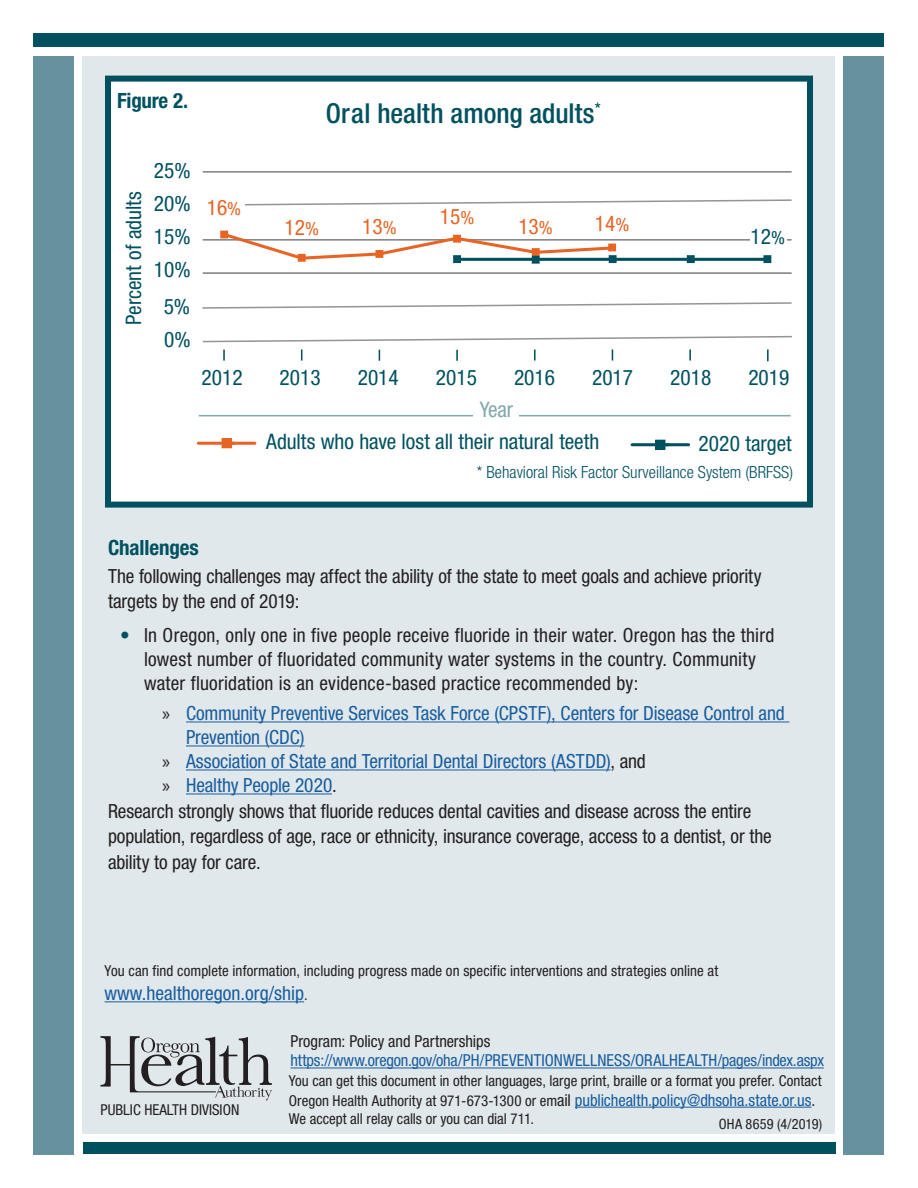
<style>
.page{position:relative;width:918px;height:1188px;background:#fff}
.page>*{position:absolute;margin:0;border:0;box-sizing:border-box;transform-origin:0 0}
.t1{font:500 condensed 27.45px "Helvetica Neue LT Std";color:#005160}
.t2{font:condensed 21.45px/33.6px "Helvetica Neue LT Std";color:#005160}
.t3{font:condensed 21.45px "Helvetica Neue LT Std";color:#e86424}
.t4{font:condensed 21.45px "Helvetica Neue LT Std";color:#7fa8af}
.sub_title{font:700 condensed 21px "Helvetica Neue LT Std";letter-spacing:-.005em;color:#005160}
.Title_Intro{font:700 condensed 21px "Helvetica Neue LT Std";letter-spacing:-.01em;color:#005160}
.body{font:condensed 19.5px/25.5px "Helvetica Neue LT Std";color:#231f20}
.t5{font:condensed 19.5px/24px "Helvetica Neue LT Std";letter-spacing:-.005em;color:#175d9e}
.t6{font:300 condensed 16.8px "Helvetica Neue LT Std";color:#005160}
.body-2{font:condensed 16.5px/19.8px "Helvetica Neue LT Std";color:#175d9e}
.t7{font:condensed 15px/19.8px "Helvetica Neue LT Std";color:#231f20}
.t8{font:condensed 14.25px "Helvetica Neue LT Std";letter-spacing:.015em;color:#231f20}
.s1{font-size:18.3px}
.s2{font-weight:700;color:#005160}
.s3{font-family:"Myriad Pro";font-stretch:normal;color:#231f20}
.s4{color:#231f20}
.s5{font-size:15px;color:#231f20}
.s6{font-size:16.5px}
.s7{font-size:16.5px;color:#175d9e}
</style>
<div class="page">
<div style="left:83px;top:56px;width:752px;height:1078px;background:#e1e8ec"></div>
<div style="left:34px;top:56px;width:40px;height:1098px;background:#66919f"></div>
<div style="left:844px;top:56px;width:40px;height:1098px;background:#66919f"></div>
<div style="left:83px;top:1143px;width:752px;height:11px;background:#005160"></div>
<div style="left:34px;top:34px;width:850px;height:13px;background:#005160"></div>
<svg style="left:100px;top:1036px;width:172px;height:64px"></svg>
<hr style="left:575px;top:1107px;width:236px;height:1px;background:#175d9e">
<hr style="left:186px;top:721px;width:603px;height:1px;background:#175d9e">
<hr style="left:186px;top:745px;width:119px;height:1px;background:#175d9e">
<hr style="left:186px;top:769px;width:424px;height:1px;background:#175d9e">
<hr style="left:186px;top:793px;width:146px;height:1px;background:#175d9e">
<hr style="left:105px;top:1001px;width:199px;height:1px;background:#175d9e">
<hr style="left:290px;top:1068px;width:534px;height:1px;background:#175d9e">
<div style="left:108px;top:79px;width:702px;height:426px;background:#fff"></div>
<svg style="left:245px;top:199px;width:547px;height:7px"></svg>
<hr style="left:203px;top:171px;width:589px;height:2px;background:#808285">
<hr style="left:203px;top:272px;width:589px;height:2px;background:#808285">
<hr style="left:203px;top:239px;width:589px;height:2px;background:#808285">
<hr style="left:198px;top:442px;width:36px;height:3px;background:#e86424">
<hr style="left:230px;top:442px;width:25px;height:3px;background:#e86424">
<div style="left:222px;top:439px;width:9px;height:9px;background:#e86424"></div>
<div style="left:222px;top:438px;width:10px;height:10px;border:1px solid #e86424"></div>
<hr style="left:632px;top:443px;width:36px;height:3px;background:#005160">
<hr style="left:663px;top:443px;width:26px;height:3px;background:#005160">
<div style="left:656px;top:440px;width:9px;height:9px;background:#005160"></div>
<div style="left:655px;top:440px;width:10px;height:10px;border:1px solid #005160"></div>
<svg style="left:202px;top:302px;width:590px;height:7px"></svg>
<svg style="left:202px;top:335px;width:590px;height:8px"></svg>
<hr style="left:199px;top:415px;width:592px;height:1px;background:#7fa8af">
<div style="left:474px;top:396px;width:45px;height:25px;background:#fff"></div>
<svg style="left:223px;top:350px;width:2px;height:11px"></svg>
<svg style="left:456px;top:350px;width:2px;height:11px"></svg>
<svg style="left:767px;top:349px;width:2px;height:12px"></svg>
<div style="left:298px;top:254px;width:8px;height:8px;border:1px solid #e86424"></div>
<div style="left:453px;top:255px;width:8px;height:8px;border:1px solid #005160"></div>
<div style="left:532px;top:256px;width:7px;height:7px;background:#005160"></div>
<div style="left:532px;top:256px;width:8px;height:8px;border:1px solid #005160"></div>
<div style="left:609px;top:255px;width:7px;height:8px;border:1px solid #005160"></div>
<div style="left:687px;top:256px;width:7px;height:7px;background:#005160"></div>
<div style="left:687px;top:255px;width:8px;height:8px;border:1px solid #005160"></div>
<div style="left:764px;top:256px;width:7px;height:7px;background:#005160"></div>
<div style="left:764px;top:255px;width:7px;height:8px;border:1px solid #005160"></div>
<hr style="left:456px;top:258px;width:308px;height:3px;background:#005160">
<svg style="left:220px;top:231px;width:396px;height:30px"></svg>
<div style="left:751px;top:230px;width:36px;height:16px;background:#fff"></div>
<svg style="left:689px;top:350px;width:2px;height:11px"></svg>
<svg style="left:534px;top:350px;width:2px;height:11px"></svg>
<div style="left:105px;top:76px;width:708px;height:432px;border:6px solid #005160"></div>
<p class="Title_Intro" style="left:117px;top:88px;width:72px">Figure 2.</p>
<p class="t1" style="left:326px;top:97px;width:276px">Oral health among adults<sup>*</sup></p>
<p class="t2" style="left:117px;top:325px;width:135px;rotate:-90deg">Percent of adults</p>
<p class="t2" style="left:154px;top:153px;width:38px">25%</p>
<p class="t2" style="left:154px;top:186px;width:38px">20%</p>
<p class="t2" style="left:154px;top:219px;width:38px">15%</p>
<p class="t2" style="left:154px;top:253px;width:38px">10%</p>
<p class="t2" style="left:164px;top:289px;width:28px">5%<br>0%</p>
<p class="t3" style="left:207px;top:195px;width:36px">16<span class="s1">%</span></p>
<p class="t3" style="left:284px;top:215px;width:36px">12<span class="s1">%</span></p>
<p class="t3" style="left:362px;top:214px;width:36px">13<span class="s1">%</span></p>
<p class="t3" style="left:440px;top:204px;width:36px">15<span class="s1">%</span></p>
<p class="t3" style="left:518px;top:214px;width:36px">13<span class="s1">%</span></p>
<p class="t3" style="left:595px;top:211px;width:36px">14<span class="s1">%</span></p>
<p class="t2" style="left:751px;top:219px;width:36px">12<span class="s1">%</span></p>
<p class="t2" style="left:202px;top:360px;width:43px">2012</p>
<p class="t2" style="left:358px;top:360px;width:43px">2014</p>
<p class="t2" style="left:436px;top:360px;width:43px">2015</p>
<p class="t2" style="left:592px;top:360px;width:43px">2017</p>
<p class="t2" style="left:748px;top:360px;width:43px">2019</p>
<p class="t4" style="left:480px;top:397px;width:35px">Year</p>
<p class="t2" style="left:280px;top:360px;width:43px">2013</p>
<p class="t2" style="left:514px;top:360px;width:43px">2016</p>
<p class="t2" style="left:670px;top:360px;width:43px">2018</p>
<p class="t2" style="left:266px;top:425px;width:335px">Adults who have lost all their natural teeth</p>
<p class="t2" style="left:698px;top:426px;width:95px">2020 target</p>
<p class="t6" style="left:477px;top:462px;width:318px">* Behavioral Risk Factor Surveillance System (BRFSS)</p>
<p class="sub_title" style="left:108px;top:535px;width:92px">Challenges</p>
<p class="body" style="left:108px;top:563px;width:655px">The following challenges may affect the ability of the state to meet goals and achieve priority targets by the end of 2019:</p>
<p class="body" style="left:144px;top:623px;width:632px;line-height:24px;text-indent:-24px"><span class="s2">•</span> In Oregon, only one in five people receive fluoride in their water. Oregon has the third lowest number of fluoridated community water systems in the country. Community water fluoridation is an evidence-based practice recommended by:</p>
<p class="t5" style="left:186px;top:701px;width:600px;text-indent:-24px"><span class="s3">»</span> Community Preventive Services Task Force (CPSTF), Centers for Disease Control and<br>Prevention (CDC)</p>
<p class="t5" style="left:162px;top:749px;width:485px"><span class="s3">»</span> Association of State and Territorial Dental Directors (ASTDD)<span class="s4">, and</span></p>
<p class="t5" style="left:162px;top:773px;width:176px"><span class="s3">»</span> Healthy People 2020<span class="s4">.</span></p>
<p class="body" style="left:108px;top:798px;width:665px">Research strongly shows that fluoride reduces dental cavities and disease across the entire population, regardless of age, race or ethnicity, insurance coverage, access to a dentist, or the ability to pay for care.</p>
<p class="t7" style="left:105px;top:961px;width:615px">You can find complete information, including progress made on specific interventions and strategies online at</p>
<p class="t5" style="left:105px;top:981px;width:205px">www.healthoregon.org/ship<span class="s5">.</span></p>
<p class="body-2" style="left:290px;top:1031px;width:535px"><span class="s4">Program: Policy and Partnerships </span>https://www.oregon.gov/oha/PH/PREVENTIONWELLNESS/ORALHEALTH/pages/index.aspx</p>
<p class="t7" style="left:100px;top:1100px;width:140px">PUBLIC HEALTH DIVISION</p>
<p class="t7" style="left:289px;top:1070px;width:534px">You can get this document in other languages, large print, braille or a format you prefer. Contact<br>Oregon Health Authority at 971-673-1300 or em<span class="s6">ail</span> <span class="s7">publichealth.policy@dhsoha.state.or.us</span><span class="s6">.</span></p>
<p class="t7" style="left:289px;top:1108px;width:247px">We accept all relay calls or you can dial 711.</p>
<p class="t8" style="left:719px;top:1116px;width:105px">OHA 8659 (4/2019)</p>
</div>
